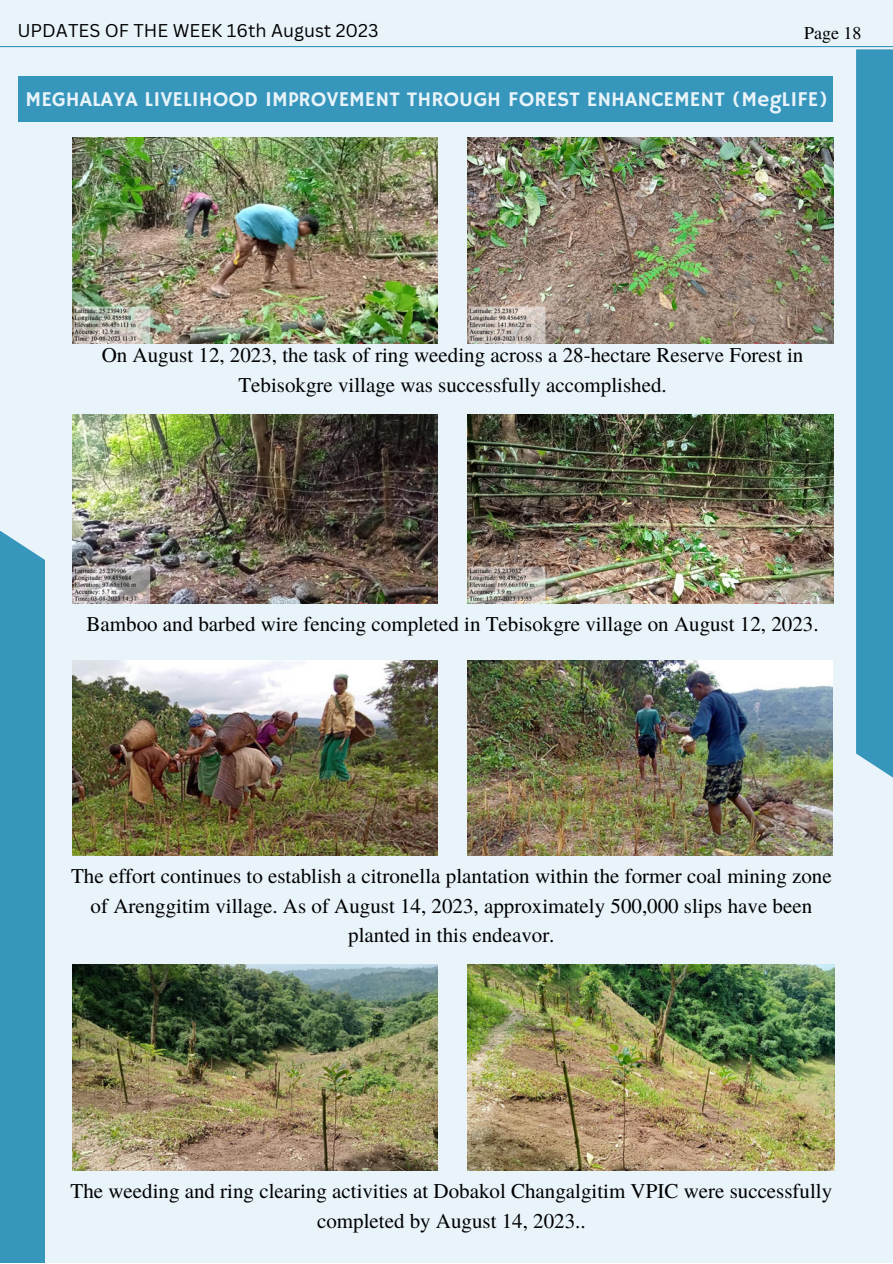
<style>
.page{position:relative;width:893px;height:1264px;background:#fff}
.page>*{position:absolute;margin:0;border:0;box-sizing:border-box;transform-origin:0 0}
.t1{font:21px/29.2px "Te X Gyre Termes";color:#000;text-align:center}
.t2{font:21px "Hammersmith One";color:#e8f3fa}
.t3{font:18px "Canva Sans";color:#000}
.t4{font:18px "Te X Gyre Termes";color:#000}
</style>
<div class="page">
<div style="left:0;top:0;width:892px;height:1262px;background:#e8f3fa"></div>
<hr style="left:0;top:46px;width:892px;height:1px;background:#3796bc">
<div style="left:18px;top:76px;width:814px;height:45px;background:#3796bc"></div>
<div style="left:0;top:530px;width:45px;height:732px;background:#3796bc"></div>
<div style="left:856px;top:49px;width:36px;height:734px;background:#3796bc"></div>
<img style="left:72px;top:138px;width:365px;height:205px">
<img style="left:467px;top:138px;width:366px;height:205px">
<img style="left:72px;top:414px;width:365px;height:189px">
<img style="left:467px;top:414px;width:366px;height:189px">
<img style="left:72px;top:660px;width:365px;height:195px">
<img style="left:467px;top:660px;width:365px;height:195px">
<img style="left:72px;top:964px;width:366px;height:206px">
<img style="left:467px;top:964px;width:367px;height:206px">
<p class="t3" style="left:17px;top:18px;width:362px">UPDATES OF THE WEEK 16th August 2023</p>
<p class="t4" style="left:804px;top:20px;width:59px">Page 18</p>
<p class="t2" style="left:26px;top:87px;width:803px">MEGHALAYA LIVELIHOOD IMPROVEMENT THROUGH FOREST ENHANCEMENT (MegLIFE)</p>
<p class="t1" style="left:102px;top:340px;width:703px">On August 12, 2023, the task of ring weeding across a 28-hectare Reserve Forest in<br>Tebisokgre village was successfully accomplished.</p>
<p class="t1" style="left:87px;top:608px;width:733px">Bamboo and barbed wire fencing completed in Tebisokgre village on August 12, 2023.</p>
<p class="t1" style="left:71px;top:860px;width:762px">The effort continues to establish a citronella plantation within the former coal mining zone of Arenggitim village. As of August 14, 2023, approximately 500,000 slips have been planted in this endeavor.</p>
<p class="t1" style="left:71px;top:1175px;width:763px">The weeding and ring clearing activities at Dobakol Changalgitim VPIC were successfully completed by August 14, 2023..</p>
</div>
